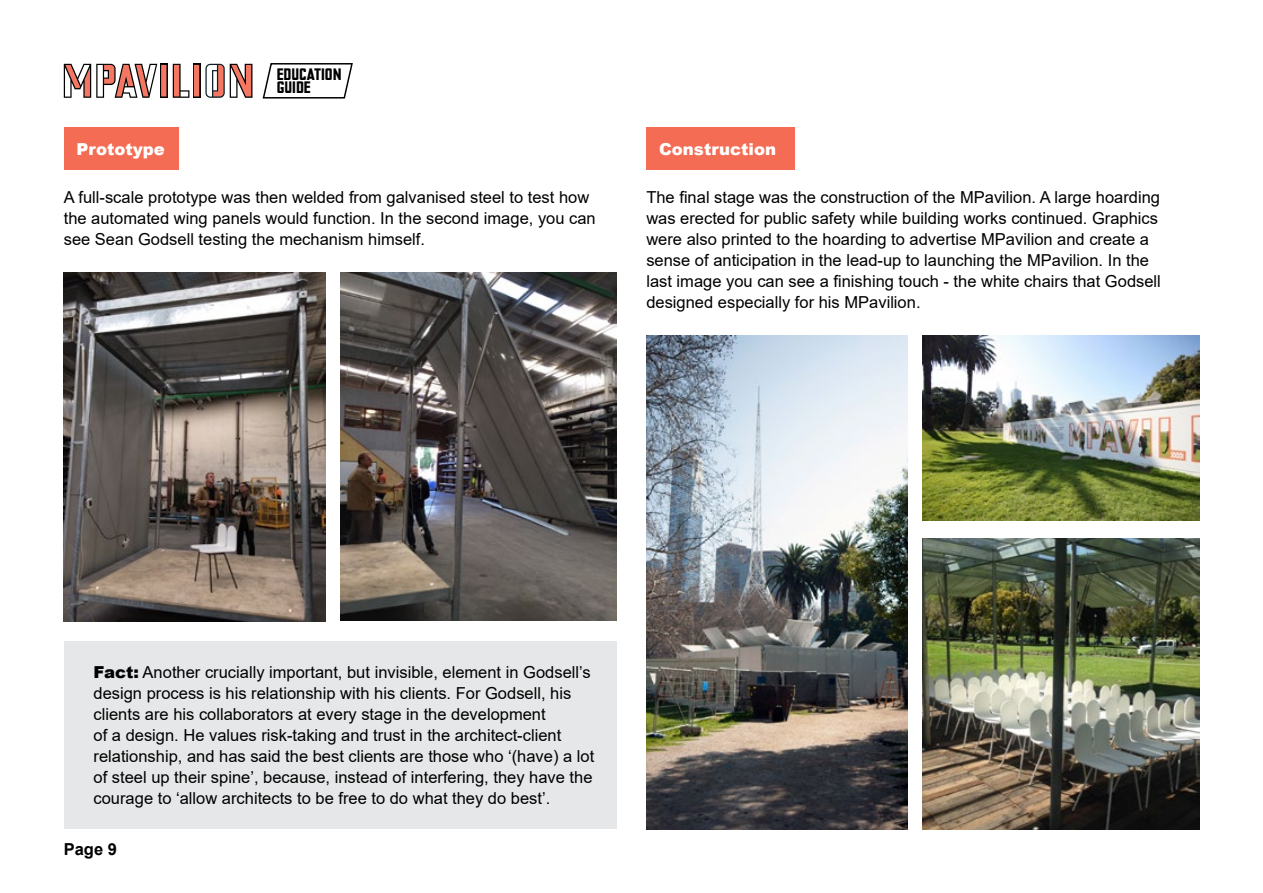
<style>
.page{position:relative;width:1263px;height:893px;background:#fff}
.page>*{position:absolute;margin:0;border:0;box-sizing:border-box;transform-origin:0 0}
.Body_paragraph{font:16.5px/21px "Arial";color:#000}
.Body_paragraph-2{font:900 16.5px "Arial";color:#fff}
.t1{font:16.5px/13.5px "MPAVILION";color:#000}
.t2{font:700 16.5px "Arial";color:#000}
.s1{font-weight:900}
</style>
<div class="page">
<svg style="left:262px;top:63px;width:91px;height:36px"></svg>
<svg style="left:64px;top:64px;width:188px;height:34px"></svg>
<div style="left:646px;top:128px;width:149px;height:42px;background:#f36c53"></div>
<img style="left:646px;top:336px;width:262px;height:493px">
<img style="left:923px;top:336px;width:276px;height:184px">
<img style="left:923px;top:539px;width:276px;height:290px">
<div style="left:64px;top:128px;width:115px;height:42px;background:#f36c53"></div>
<img style="left:64px;top:273px;width:261px;height:348px">
<img style="left:340px;top:272px;width:277px;height:349px">
<div style="left:64px;top:641px;width:553px;height:188px;background:#e6e7e8"></div>
<p class="t1" style="left:277px;top:68px;width:66px">EDUCATION<br>GUIDE</p>
<p class="Body_paragraph-2" style="left:77px;top:137px;width:90px">Prototype</p>
<p class="Body_paragraph" style="left:64px;top:187px;width:533px">A full-scale prototype was then welded from galvanised steel to test how the automated wing panels would function. In the second image, you can see Sean Godsell testing the mechanism himself.</p>
<p class="Body_paragraph-2" style="left:659px;top:137px;width:118px">Construction</p>
<p class="Body_paragraph" style="left:646px;top:187px;width:516px">The final stage was the construction of the MPavilion. A large hoarding was erected for public safety while building works continued. Graphics were also printed to the hoarding to advertise MPavilion and create a sense of anticipation in the lead-up to launching the MPavilion. In the last image you can see a finishing touch - the white chairs that Godsell designed especially for his MPavilion.</p>
<p class="Body_paragraph" style="left:94px;top:662px;width:502px"><span class="s1">Fact:</span> Another crucially important, but invisible, element in Godsell’s design process is his relationship with his clients. For Godsell, his clients are his collaborators at every stage in the development<br>of a design. He values risk-taking and trust in the architect-client relationship, and has said the best clients are those who ‘(have) a lot of steel up their spine’, because, instead of interfering, they have the courage to ‘allow architects to be free to do what they do best’.</p>
<p class="t2" style="left:64px;top:837px;width:55px">Page 9</p>
</div>
